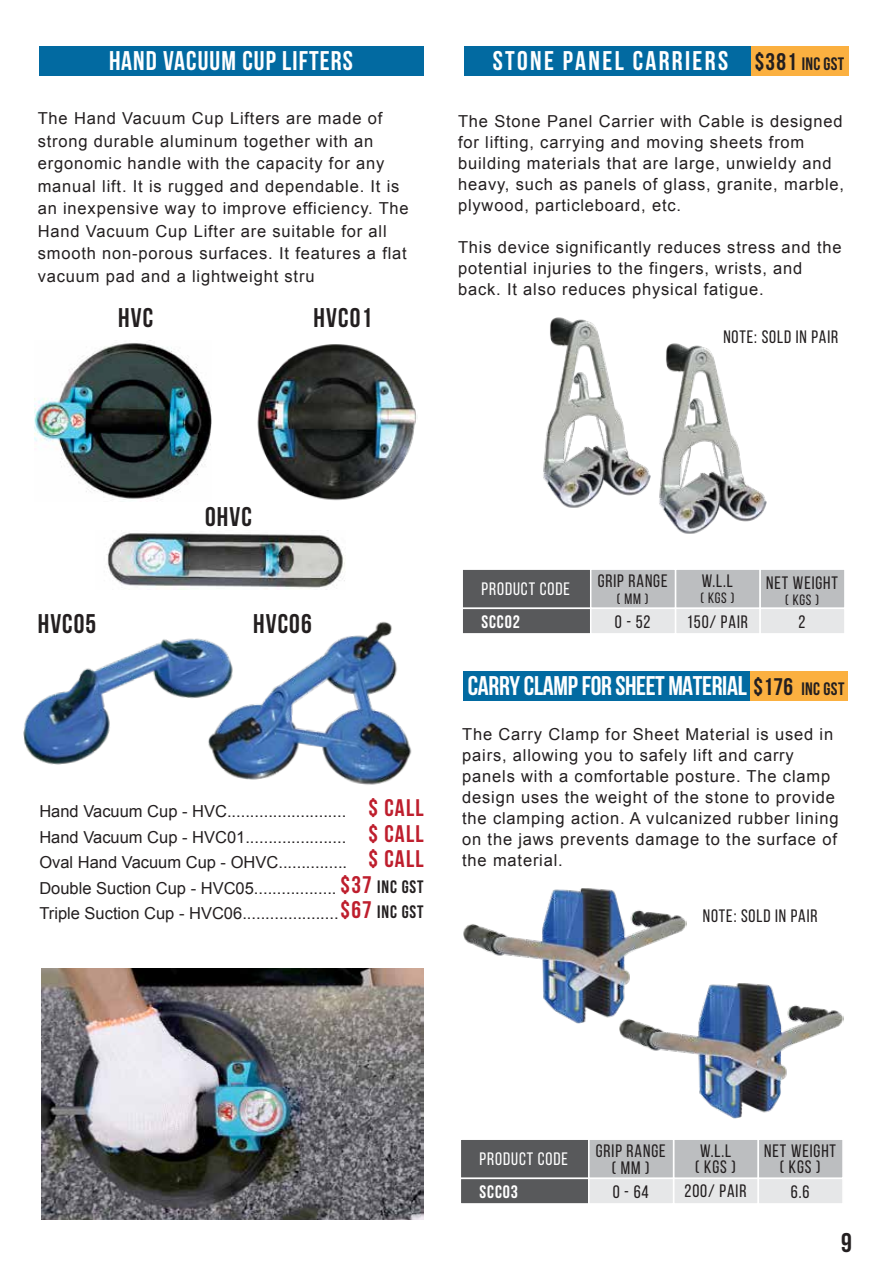
<style>
.page{position:relative;width:893px;height:1263px;background:#fff}
.page>*{position:absolute;margin:0;border:0;box-sizing:border-box;transform-origin:0 0}
.t1{font:27px "UTM Bebas";letter-spacing:-.01em;color:#fff}
.t2{font:27px "UTM Bebas";letter-spacing:.04em;color:#231f20}
.t3{font:27px "UTM Bebas";letter-spacing:.04em;color:#fff}
.t4{font:27px "UTM Bebas";letter-spacing:.085em;color:#fff}
.t5{font:700 24px/25.5px "Bebas Neue";letter-spacing:.05em;color:#be1e2d;text-align:justify}
.t6{font:18px/16.5px "Bebas Neue";letter-spacing:.05em;color:#231f20;text-align:center}
.t7{font:18px "Bebas Neue";letter-spacing:.05em;color:#fff}
.t8{font:700 18px "Bebas Neue";letter-spacing:.015em;color:#231f20}
.t9{font:18px "UTM Bebas";letter-spacing:.05em;color:#fff}
.t10{font:16.5px/21px "Arial";letter-spacing:.05em;color:#231f20}
.t11{font:16.5px/25.5px "Arial";color:#231f20}
.t12{font:15px "Bebas Neue";letter-spacing:.05em;color:#231f20}
.s1{font-size:24px}
.s2{font-family:"Bebas Neue";font-weight:700;font-size:24px;color:#be1e2d}
.s3{font-family:"Bebas Neue";font-weight:700;font-size:18px}
</style>
<div class="page">
<div style="left:464px;top:46px;width:288px;height:29px;background:#026aa1"></div>
<div style="left:752px;top:46px;width:97px;height:29px;background:#fbb040"></div>
<div style="left:464px;top:671px;width:287px;height:29px;background:#026aa1"></div>
<div style="left:751px;top:671px;width:97px;height:29px;background:#fbb040"></div>
<div style="left:39px;top:46px;width:385px;height:29px;background:#026aa1"></div>
<img style="left:257px;top:344px;width:159px;height:157px">
<img style="left:225px;top:621px;width:187px;height:164px">
<img style="left:34px;top:343px;width:177px;height:159px">
<img style="left:106px;top:533px;width:239px;height:55px">
<img style="left:23px;top:629px;width:222px;height:142px">
<img style="left:42px;top:968px;width:382px;height:251px">
<img style="left:463px;top:888px;width:224px;height:136px">
<div style="left:673px;top:1138px;width:86px;height:41px;background:#bcbec0;border:2px solid #fff"></div>
<div style="left:757px;top:1138px;width:87px;height:41px;background:#bcbec0;border:2px solid #fff"></div>
<div style="left:460px;top:1138px;width:130px;height:41px;background:#58595b;border:2px solid #fff"></div>
<div style="left:673px;top:1178px;width:86px;height:27px;background:#e6e7e8;border:2px solid #fff"></div>
<div style="left:757px;top:1178px;width:87px;height:27px;background:#e6e7e8;border:2px solid #fff"></div>
<div style="left:460px;top:1178px;width:130px;height:27px;background:#58595b;border:2px solid #fff"></div>
<div style="left:588px;top:1138px;width:86px;height:41px;background:#bcbec0;border:2px solid #fff"></div>
<div style="left:588px;top:1178px;width:86px;height:27px;background:#e6e7e8;border:2px solid #fff"></div>
<img style="left:619px;top:982px;width:224px;height:137px">
<div style="left:675px;top:568px;width:86px;height:41px;background:#bcbec0;border:2px solid #fff"></div>
<div style="left:759px;top:568px;width:87px;height:41px;background:#bcbec0;border:2px solid #fff"></div>
<div style="left:461px;top:568px;width:130px;height:41px;background:#58595b;border:2px solid #fff"></div>
<div style="left:675px;top:608px;width:86px;height:27px;background:#e6e7e8;border:2px solid #fff"></div>
<div style="left:759px;top:608px;width:87px;height:27px;background:#e6e7e8;border:2px solid #fff"></div>
<div style="left:461px;top:608px;width:130px;height:27px;background:#58595b;border:2px solid #fff"></div>
<div style="left:590px;top:568px;width:86px;height:41px;background:#bcbec0;border:2px solid #fff"></div>
<div style="left:590px;top:608px;width:86px;height:27px;background:#e6e7e8;border:2px solid #fff"></div>
<img style="left:543px;top:317px;width:108px;height:191px">
<img style="left:659px;top:343px;width:108px;height:191px">
<h1 class="t3" style="left:109px;top:41px;width:245px">HAND VACUUM CUP LIFTERS</h1>
<p class="t10" style="left:38px;top:107px;width:373px;line-height:22.5px">The Hand Vacuum Cup Lifters are made of strong durable aluminum together with an ergonomic handle with the capacity for any manual lift. It is rugged and dependable. It is an inexpensive way to improve efficiency. The Hand Vacuum Cup Lifter are suitable for all smooth non-porous surfaces. It features a flat vacuum pad and a lightweight stru</p>
<h1 class="t2" style="left:118px;top:298px;width:36px">HVC</h1>
<h1 class="t2" style="left:314px;top:298px;width:60px">HVC01</h1>
<h1 class="t4" style="left:493px;top:41px;width:237px">STONE PANEL CARRIERS</h1>
<p class="t8" style="left:755px;top:54px;width:91px"><span class="s1">$381</span> INC GST</p>
<p class="t10" style="left:458px;top:111px;width:388px">The Stone Panel Carrier with Cable is designed for lifting, carrying and moving sheets from building materials that are large, unwieldy and heavy, such as panels of glass, granite, marble, plywood, particleboard, etc.</p>
<p class="t10" style="left:458px;top:237px;width:385px">This device significantly reduces stress and the potential injuries to the fingers, wrists, and back. It also reduces physical fatigue.</p>
<p class="t6" style="left:723px;top:328px;width:116px">NOTE: SOLD IN PAIR</p>
<h1 class="t2" style="left:38px;top:604px;width:60px">HVC05</h1>
<h1 class="t2" style="left:205px;top:497px;width:48px">OHVC</h1>
<h1 class="t2" style="left:253px;top:604px;width:60px">HVC06</h1>
<h2 class="t5" style="left:369px;top:795px;width:57px">$ CALL $ CALL $ CALL</h2>
<p class="t11" style="left:39px;top:799px;width:386px">Hand Vacuum Cup - HVC..........................<br>Hand Vacuum Cup - HVC01......................<br>Oval Hand Vacuum Cup - OHVC...............<br>Double Suction Cup - HVC05.................. <span class="s2">$37</span> <span class="s3">INC GST </span>Triple Suction Cup - HVC06.....................<span class="s2">$67</span> <span class="s3">INC GST</span></p>
<p class="t7" style="left:481px;top:579px;width:90px">PRODUCT CODE</p>
<p class="t9" style="left:481px;top:608px;width:40px">SCC02</p>
<p class="t6" style="left:598px;top:572px;width:71px">GRIP RANGE</p>
<p class="t12" style="left:617px;top:590px;width:33px">( MM )</p>
<p class="t6" style="left:702px;top:572px;width:33px">W.L.L</p>
<p class="t12" style="left:701px;top:590px;width:35px">( KGS )</p>
<p class="t6" style="left:766px;top:574px;width:73px">NET WEIGHT</p>
<p class="t12" style="left:785px;top:592px;width:35px">( KGS )</p>
<p class="t6" style="left:615px;top:613px;width:37px">0 - 52</p>
<p class="t6" style="left:687px;top:613px;width:63px">150/ PAIR</p>
<p class="t6" style="left:799px;top:613px;width:8px">2</p>
<h1 class="t1" style="left:468px;top:666px;width:281px">CARRY CLAMP FOR SHEET MATERIAL</h1>
<p class="t8" style="left:753px;top:679px;width:92px"><span class="s1">$176</span> INC GST</p>
<p class="t10" style="left:462px;top:723px;width:378px">The Carry Clamp for Sheet Material is used in pairs, allowing you to safely lift and carry panels with a comfortable posture. The clamp design uses the weight of the stone to provide the clamping action. A vulcanized rubber lining on the jaws prevents damage to the surface of the material.</p>
<p class="t6" style="left:703px;top:907px;width:116px">NOTE: SOLD IN PAIR</p>
<p class="t7" style="left:480px;top:1149px;width:90px">PRODUCT CODE</p>
<p class="t6" style="left:695px;top:1142px;width:42px;text-align:left">W.L.L<br>( KGS )</p>
<p class="t6" style="left:764px;top:1142px;width:73px">NET WEIGHT ( KGS )</p>
<p class="t6" style="left:596px;top:1142px;width:71px">GRIP RANGE ( MM )</p>
<p class="t9" style="left:480px;top:1179px;width:40px">SCC03</p>
<p class="t6" style="left:613px;top:1183px;width:38px">0 - 64</p>
<p class="t6" style="left:684px;top:1182px;width:63px">200/ PAIR</p>
<p class="t6" style="left:791px;top:1183px;width:20px">6.6</p>
<h1 class="t2" style="left:841px;top:1223px;width:12px">9</h1>
</div>
